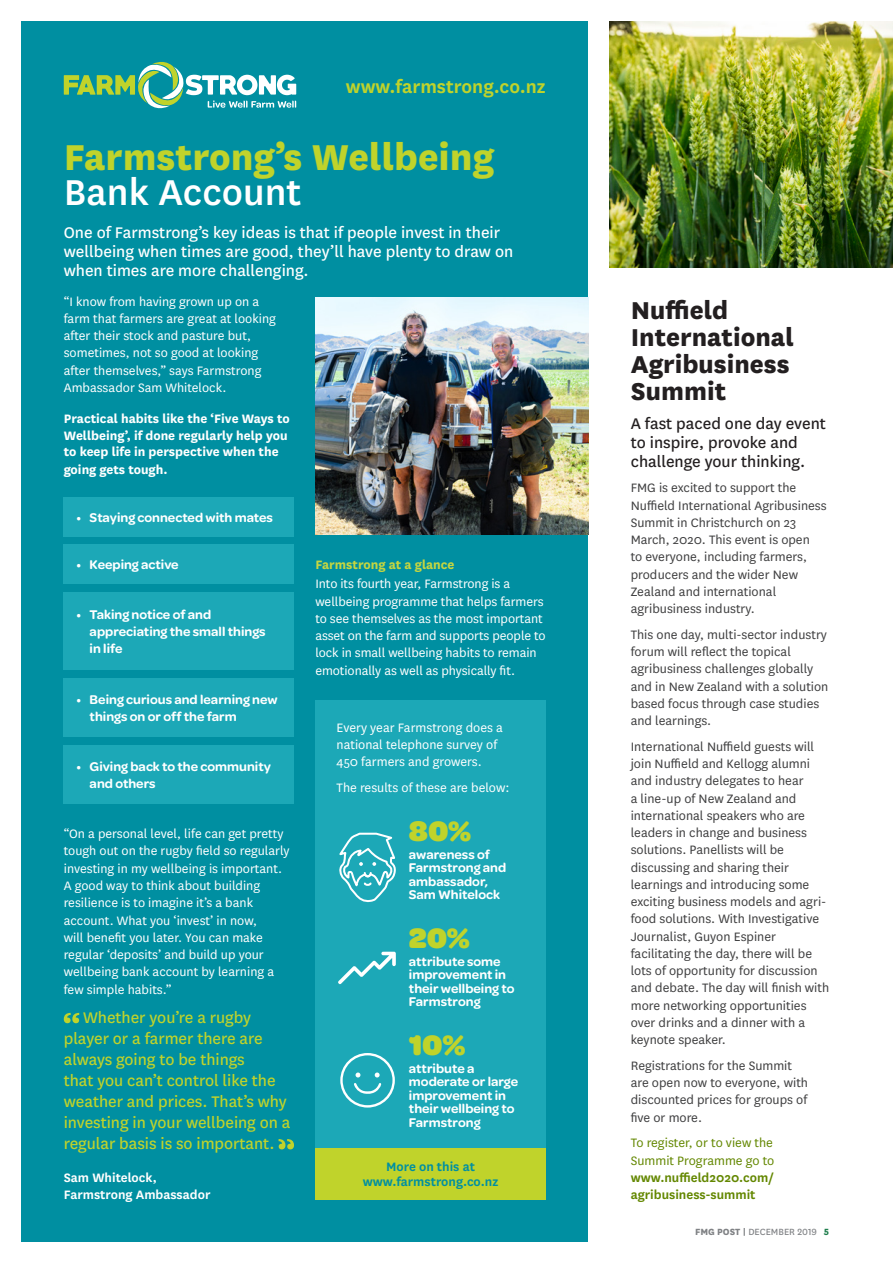
<style>
.page{position:relative;width:893px;height:1263px;background:#fff}
.page>*{position:absolute;margin:0;border:0;box-sizing:border-box;transform-origin:0 0}
.t1{font:800 42px/34.5px "National";color:#c0d32b}
.t2{font:900 30px "Omnes";color:#c0d32b}
.Advice_Headers{font:800 28.5px/27px "National";color:#231f20}
.t3{font:600 21px "National";color:#c0d32b}
.t4{font:18px/21px "National";letter-spacing:-.005em;color:#c0d32b}
.t5{font:18px/18.8px "National";color:#fff}
.Body_Main{font:18px/18.8px "National";color:#231f20}
.Body_Main-2{font:14.25px/17.2px "National";color:#3e3e3f}
.Body_Main-3{font:14.25px/17.2px "National";color:#fff}
.Body_Subhead_3{font:700 14.25px/16.8px "National";color:#fff}
.Body_Main-4{font:14.25px/17.2px "National";color:#638701;text-align:justify}
.t6{font:600 14.25px/17.2px "National";color:#fff}
.Body_Subhead_2_-_MAI{font:600 14.25px/15px "National";color:#008fa1;text-align:center}
.Body_Subhead_3-2{font:700 14.25px "National";color:#c6d640}
.BIG_STATS{font:600 13.5px/13.5px "Omnes";color:#fff}
.t7{font:10.5px "National";color:#808285}
.s1{font-weight:500;color:#fff}
.s2{font-weight:600}
.s3{font-weight:800}
.s4{font-weight:800;color:#1e7e4c}
</style>
<div class="page">
<div style="left:21px;top:21px;width:567px;height:1221px;background:#008fa1"></div>
<svg style="left:64px;top:1013px;width:15px;height:10px"></svg>
<svg style="left:279px;top:1139px;width:15px;height:10px"></svg>
<svg style="left:64px;top:62px;width:232px;height:47px"></svg>
<div style="left:315px;top:700px;width:231px;height:448px;background:#1ca8b7"></div>
<svg style="left:339px;top:832px;width:57px;height:70px"></svg>
<svg style="left:338px;top:952px;width:58px;height:32px"></svg>
<svg style="left:340px;top:1053px;width:55px;height:54px"></svg>
<div style="left:64px;top:497px;width:230px;height:39px;background:#1ca8b7"></div>
<div style="left:64px;top:545px;width:230px;height:39px;background:#1ca8b7"></div>
<div style="left:64px;top:592px;width:230px;height:78px;background:#1ca8b7"></div>
<div style="left:64px;top:678px;width:230px;height:59px;background:#1ca8b7"></div>
<div style="left:64px;top:745px;width:230px;height:58px;background:#1ca8b7"></div>
<img style="left:315px;top:298px;width:273px;height:237px">
<img style="left:609px;top:21px;width:284px;height:247px">
<div style="left:315px;top:1148px;width:231px;height:51px;background:#c0d32b"></div>
<p class="t3" style="left:346px;top:72px;width:201px">www.farmstrong.co.nz</p>
<p class="t1" style="left:64px;top:137px;width:432px">Farmstrong’s Wellbeing<br><span class="s1">Bank Account</span></p>
<p class="t5" style="left:64px;top:222px;width:451px">One of Farmstrong’s key ideas is that if people invest in their wellbeing when times are good, they’ll have plenty to draw on when times are more challenging.</p>
<p class="Body_Main-3" style="left:64px;top:292px;width:214px">“I know from having grown up on a farm that farmers are great at looking after their stock and pasture but, sometimes, not so good at looking after themselves,” says Farmstrong Ambassador Sam Whitelock.</p>
<p class="Body_Subhead_3" style="left:64px;top:410px;width:228px">Practical habits like the ‘Five Ways to<br>Wellbeing’, if done regularly help you to keep life in perspective when the going gets tough.</p>
<p class="BIG_STATS" style="left:77px;top:510px;width:198px">• Staying connected with mates</p>
<p class="BIG_STATS" style="left:77px;top:557px;width:104px">• Keeping active</p>
<p class="BIG_STATS" style="left:90px;top:605px;width:178px;line-height:17px;text-indent:-13px">• Taking notice of and appreciating the small things in life</p>
<p class="BIG_STATS" style="left:90px;top:690px;width:190px;line-height:17px;text-indent:-13px">• Being curious and learning new things on or off the farm</p>
<p class="BIG_STATS" style="left:90px;top:757px;width:183px;line-height:17px;text-indent:-13px">• Giving back to the community and others</p>
<p class="Body_Main-3" style="left:64px;top:824px;width:227px">“On a personal level, life can get pretty tough out on the rugby field so regularly investing in my wellbeing is important.<br>A good way to think about building resilience is to imagine it’s a bank account. What you ‘invest’ in now,<br>will benefit you later. You can make regular ‘deposits’ and build up your wellbeing bank account by learning a few simple habits.”</p>
<p class="t4" style="left:64px;top:1006px;width:228px;text-indent:19px">Whether you’re a rugby player or a farmer there are always going to be things<br>that you can’t control like the weather and prices. That’s why investing in your wellbeing on a regular basis is so important.</p>
<p class="t6" style="left:64px;top:1168px;width:148px">Sam Whitelock,<br>Farmstrong Ambassador</p>
<p class="Body_Subhead_3-2" style="left:315px;top:554px;width:141px">Farmstrong at a glance</p>
<p class="Body_Main-3" style="left:315px;top:575px;width:232px">Into its fourth year, Farmstrong is a wellbeing programme that helps farmers to see themselves as the most important asset on the farm and supports people to lock in small wellbeing habits to remain emotionally as well as physically fit.</p>
<p class="Body_Main-3" style="left:337px;top:718px;width:168px">Every year Farmstrong does a national telephone survey of<br>450 farmers and growers.</p>
<p class="Body_Main-3" style="left:337px;top:778px;width:174px">The results of these are below:</p>
<p class="t2" style="left:409px;top:808px;width:63px">80%</p>
<p class="BIG_STATS" style="left:409px;top:847px;width:99px">awareness of<br>Farmstrong and ambassador,<br>Sam Whitelock</p>
<p class="t2" style="left:409px;top:915px;width:62px">20%</p>
<p class="BIG_STATS" style="left:409px;top:954px;width:107px">attribute some improvement in their wellbeing to<br>Farmstrong</p>
<p class="t2" style="left:409px;top:1022px;width:58px">10%</p>
<p class="BIG_STATS" style="left:409px;top:1061px;width:111px">attribute a moderate or large improvement in their wellbeing to<br>Farmstrong</p>
<p class="Body_Subhead_2_-_MAI" style="left:363px;top:1159px;width:137px">More on this at www.farmstrong.co.nz</p>
<p class="Advice_Headers" style="left:631px;top:294px;width:165px">Nuffield<br>International<br>Agribusiness<br>Summit</p>
<p class="Body_Main" style="left:631px;top:413px;width:197px">A fast paced one day event to inspire, provoke and challenge your thinking.</p>
<p class="Body_Main-2" style="left:631px;top:479px;width:197px">FMG is excited to support the<br>Nuffield International Agribusiness<br>Summit in Christchurch on 23<br>March, 2020. This event is open<br>to everyone, including farmers, producers and the wider New<br>Zealand and international agribusiness industry.</p>
<p class="Body_Main-2" style="left:631px;top:625px;width:199px">This one day, multi-sector industry forum will reflect the topical agribusiness challenges globally and in New Zealand with a solution based focus through case studies and learnings.</p>
<p class="Body_Main-2" style="left:631px;top:737px;width:200px">International Nuffield guests will join Nuffield and Kellogg alumni and industry delegates to hear<br>a line-up of New Zealand and international speakers who are leaders in change and business solutions. Panellists will be discussing and sharing their learnings and introducing some exciting business models and agri&shy;food solutions. With Investigative<br>Journalist, Guyon Espiner facilitating the day, there will be lots of opportunity for discussion and debate. The day will finish with more networking opportunities over drinks and a dinner with a keynote speaker.</p>
<p class="Body_Main-2" style="left:631px;top:1056px;width:179px">Registrations for the Summit are open now to everyone, with discounted prices for groups of five or more.</p>
<p class="Body_Main-4" style="left:631px;top:1134px;width:145px">To register, or to view the Summit Programme go to <span class="s2">www.nuffield2020.com/ agribusiness-summit</span></p>
<p class="t7" style="left:695px;top:1225px;width:136px"><span class="s3">FMG POST |</span> DECEMBER 2019 <span class="s4">5</span></p>
</div>
